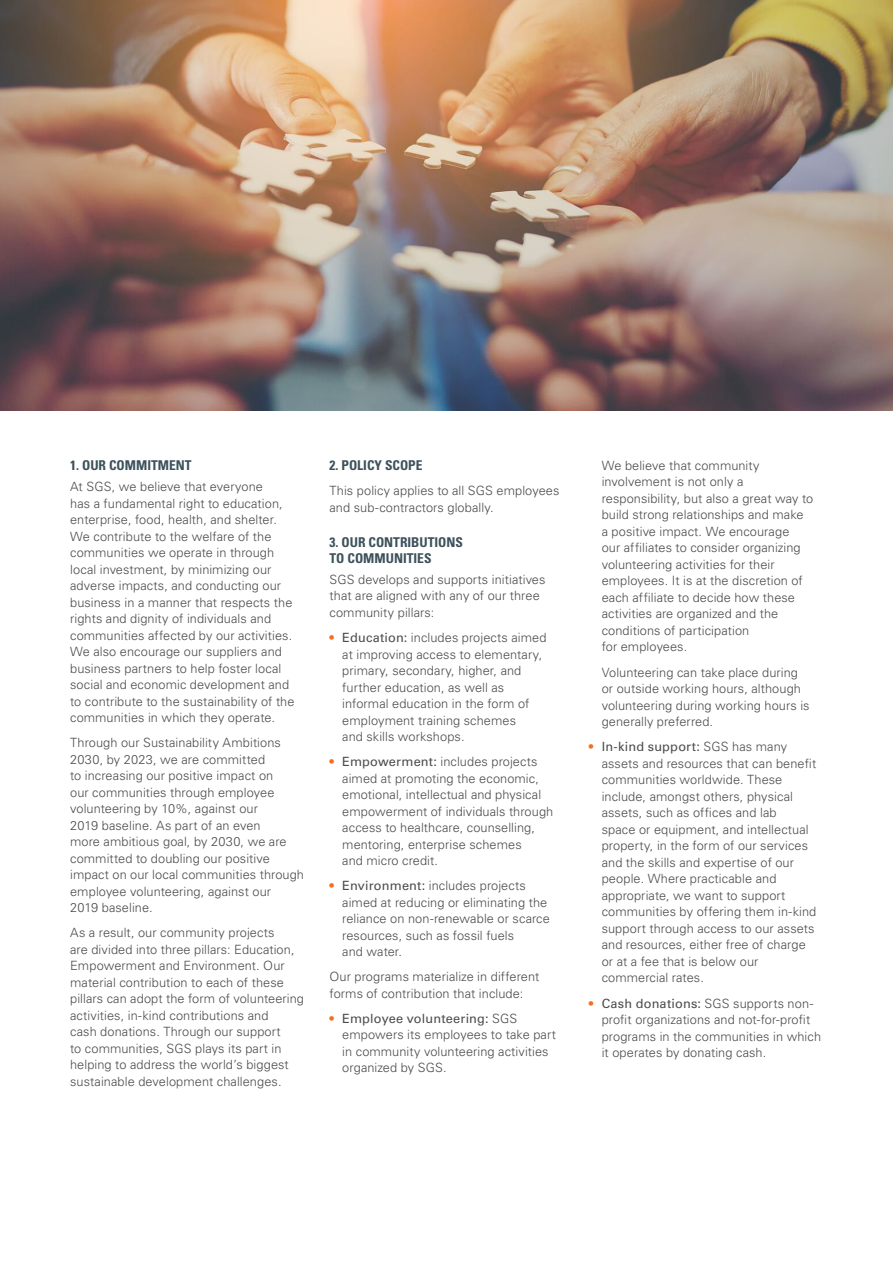
<style>
.page{position:relative;width:893px;height:1263px;background:#fff}
.page>*{position:absolute;margin:0;border:0;box-sizing:border-box;transform-origin:0 0}
.First_Subheading{font:700 condensed 13.5px/16.5px "Univers LT Std";color:#3c515b}
.Body_Text{font:700 condensed 13.5px "Univers LT Std";color:#3c515b}
.Body_Text-2{font:300 12.75px/16.5px "Univers LT Std";letter-spacing:.005em;color:#4b4c4d}
.t1{font:italic 300 condensed 10.65px/13.2px "Univers LT Pro";color:#231f20}
.s1{font-weight:400;color:#f36e21}
.s2{font-weight:400}
</style>
<div class="page">
<img style="left:0;top:0;width:893px;height:410px">
<p class="First_Subheading" style="left:70px;top:457px;width:123px">1. OUR COMMITMENT</p>
<p class="Body_Text-2" style="left:70px;top:478px;width:226px">At SGS, we believe that everyone<br>has a fundamental right to education, enterprise, food, health, and shelter.<br>We contribute to the welfare of the communities we operate in through local investment, by minimizing our adverse impacts, and conducting our business in a manner that respects the rights and dignity of individuals and communities affected by our activities.<br>We also encourage our suppliers and business partners to help foster local social and economic development and to contribute to the sustainability of the communities in which they operate.</p>
<p class="Body_Text-2" style="left:70px;top:734px;width:235px">Through our Sustainability Ambitions 2030, by 2023, we are committed<br>to increasing our positive impact on<br>our communities through employee volunteering by 10%, against our<br>2019 baseline. As part of an even<br>more ambitious goal, by 2030, we are committed to doubling our positive impact on our local communities through employee volunteering, against our<br>2019 baseline.</p>
<p class="Body_Text-2" style="left:70px;top:924px;width:235px">As a result, our community projects<br>are divided into three pillars: Education, Empowerment and Environment. Our material contribution to each of these pillars can adopt the form of volunteering activities, in-kind contributions and<br>cash donations. Through our support<br>to communities, SGS plays its part in helping to address the world’s biggest sustainable development challenges.</p>
<p class="Body_Text" style="left:330px;top:457px;width:95px">2. POLICY SCOPE</p>
<p class="Body_Text-2" style="left:330px;top:483px;width:231px">This policy applies to all SGS employees and sub-contractors globally.</p>
<p class="First_Subheading" style="left:330px;top:534px;width:135px">3. OUR CONTRIBUTIONS<br>TO COMMUNITIES</p>
<p class="Body_Text-2" style="left:330px;top:571px;width:217px">SGS develops and supports initiatives that are aligned with any of our three community pillars:</p>
<p class="Body_Text-2" style="left:342px;top:629px;width:206px;text-indent:-13px"><span class="s1">•</span> <span class="s2">Education:</span> includes projects aimed at improving access to elementary, primary, secondary, higher, and further education, as well as informal education in the form of employment training schemes<br>and skills workshops.</p>
<p class="Body_Text-2" style="left:342px;top:753px;width:212px;text-indent:-13px"><span class="s1">•</span> <span class="s2">Empowerment:</span> includes projects aimed at promoting the economic, emotional, intellectual and physical empowerment of individuals through access to healthcare, counselling, mentoring, enterprise schemes<br>and micro credit.</p>
<p class="Body_Text-2" style="left:342px;top:877px;width:209px;text-indent:-13px"><span class="s1">•</span> <span class="s2">Environment:</span> includes projects aimed at reducing or eliminating the reliance on non-renewable or scarce resources, such as fossil fuels<br>and water.</p>
<p class="Body_Text-2" style="left:330px;top:968px;width:211px">Our programs materialize in different forms of contribution that include:</p>
<p class="Body_Text-2" style="left:342px;top:1010px;width:215px;text-indent:-13px"><span class="s1">•</span> <span class="s2">Employee volunteering:</span> SGS empowers its employees to take part in community volunteering activities organized by SGS.</p>
<p class="Body_Text-2" style="left:602px;top:457px;width:213px">We believe that community involvement is not only a responsibility, but also a great way to build strong relationships and make<br>a positive impact. We encourage<br>our affiliates to consider organizing volunteering activities for their employees. It is at the discretion of each affiliate to decide how these activities are organized and the conditions of participation<br>for employees.</p>
<p class="Body_Text-2" style="left:602px;top:664px;width:209px">Volunteering can take place during or outside working hours, although volunteering during working hours is generally preferred.</p>
<p class="Body_Text-2" style="left:602px;top:739px;width:216px;text-indent:-13px"><span class="s1">•</span> <span class="s2">In-kind support:</span> SGS has many assets and resources that can benefit communities worldwide. These include, amongst others, physical assets, such as offices and lab<br>space or equipment, and intellectual property, in the form of our services and the skills and expertise of our people. Where practicable and appropriate, we want to support communities by offering them in-kind support through access to our assets and resources, either free of charge or at a fee that is below our commercial rates.</p>
<p class="Body_Text-2" style="left:602px;top:995px;width:221px;text-indent:-13px"><span class="s1">•</span> <span class="s2">Cash donations:</span> SGS supports non&shy;profit organizations and not-for-profit programs in the communities in which it operates by donating cash.</p>
<p class="t1" style="left:589px;top:956px;width:237px">Bu versiyon önceki İSG-Ç Politikalarını iptal eder ve değiştirir.</p>
<p class="t1" style="left:589px;top:995px;width:237px">Bu dokümanın İngilizce versiyonu, bağlayıcı versiyonu oluşturmaktadır.</p>
</div>
